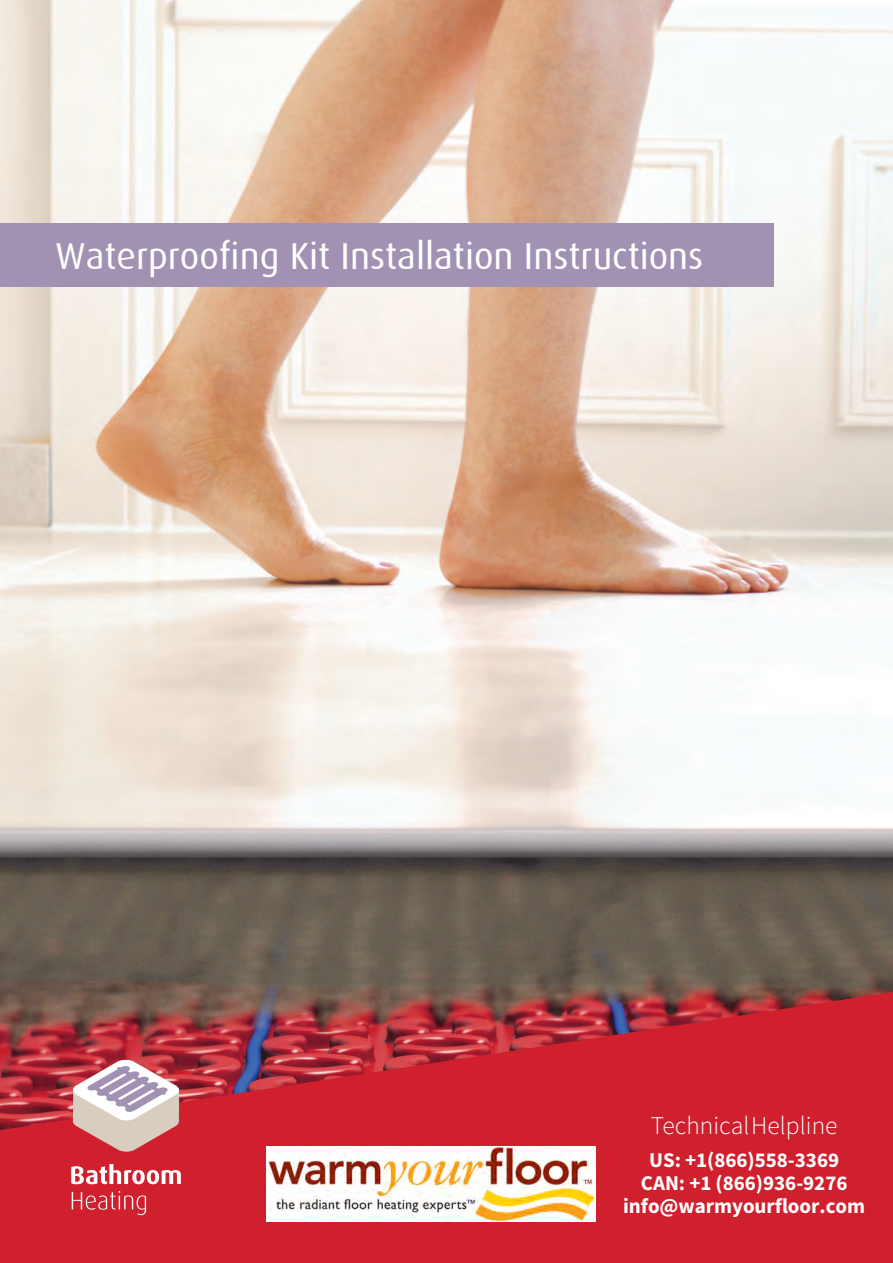
<style>
.page{position:relative;width:893px;height:1263px;background:#fff}
.page>*{position:absolute;margin:0;border:0;box-sizing:border-box;transform-origin:0 0}
.t1{font:37.5px "Dax";color:#fff}
.t2{font:300 25.5px "Source Sans Pro";color:#fff}
.t3{font:700 21px/23px "Source Sans Pro";color:#fff;text-align:center}
</style>
<div class="page">
<img style="left:0;top:0;width:892px;height:992px">
<svg style="left:0;top:992px;width:893px;height:271px;background:#c22935"></svg>
<div style="left:0;top:223px;width:774px;height:64px;background:#a192b3"></div>
<svg style="left:71px;top:1164px;width:110px;height:20px"></svg>
<svg style="left:72px;top:1191px;width:74px;height:24px;background:#d7434f"></svg>
<svg style="left:72px;top:1059px;width:108px;height:93px"></svg>
<img style="left:267px;top:1147px;width:329px;height:74px">
<p class="t1" style="left:55px;top:235px;width:650px">Waterproofing Kit Installation Instructions</p>
<p class="t2" style="left:651px;top:1110px;width:188px">Technical Helpline</p>
<p class="t3" style="left:623px;top:1148px;width:244px">US: +1(866)558-3369<br>CAN: +1 (866)936-9276 info@warmyourfloor.com</p>
</div>
